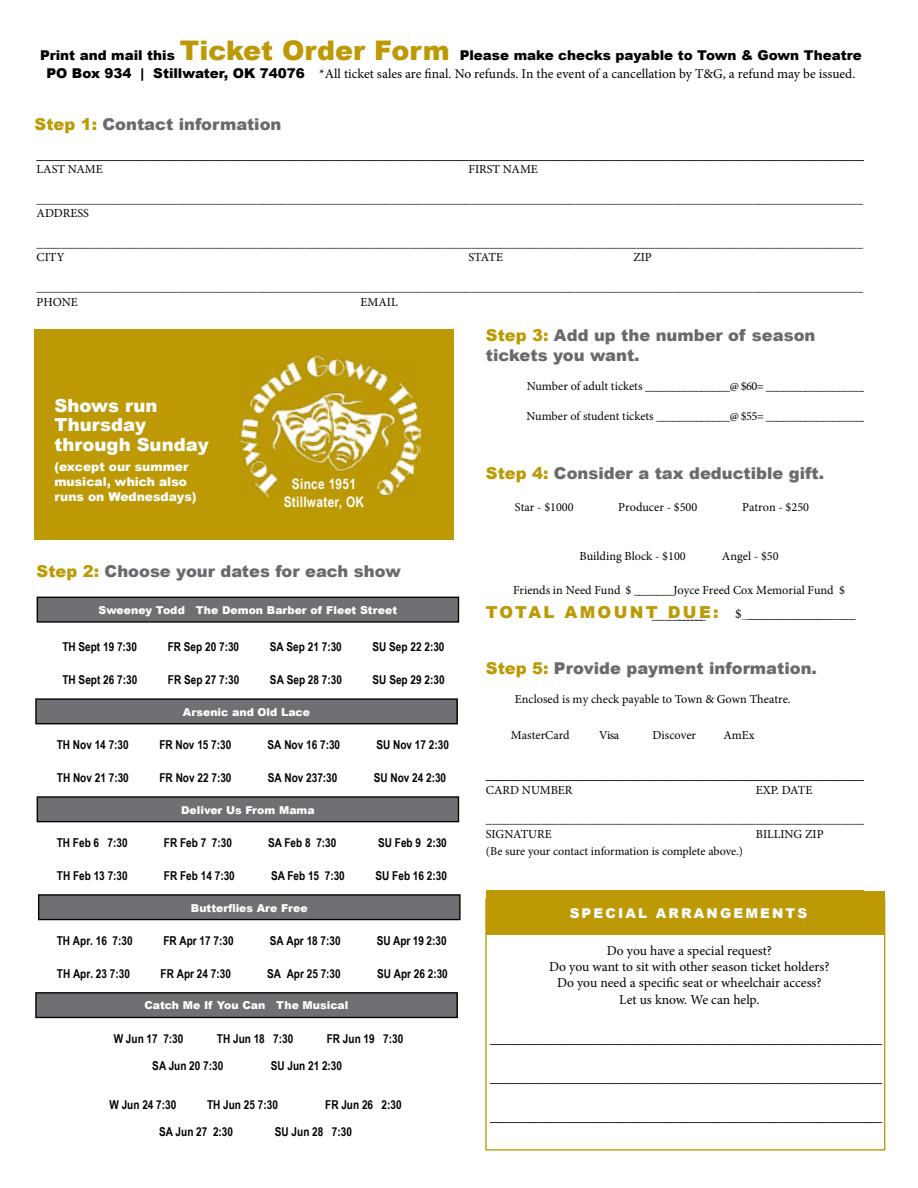
<style>
.page{position:relative;width:918px;height:1188px;background:#fff}
.page>*{position:absolute;margin:0;border:0;box-sizing:border-box;transform-origin:0 0}
.t1{font:900 18px/19.5px "Arial";color:#fff}
.t2{font:900 16.5px "Arial";letter-spacing:.14em;color:#bd9a05}
.t3{font:16.35px "Minion Pro";color:#000}
.t4{font:900 16.35px/19.6px "Arial";color:#696a6d}
.t5{font:700 14.55px/17.4px "Arial Narrow";letter-spacing:.02em;color:#fff;text-align:center}
.t6{font:13.65px/16.4px "Minion Pro";color:#000;text-align:center}
.t7{font:13.5px "Minion Pro";color:#000}
.t8{font:900 13.5px "Arial";color:#000}
.t9{font:900 13.5px "Arial";letter-spacing:.16em;color:#fff}
.t10{font:12.3px/14.7px "Minion Pro";color:#000}
.t11{font:700 12.3px "Arial Narrow";color:#000}
.t12{font:900 12.3px/14.7px "Arial";color:#fff}
.t13{font:12px "Minion Pro";letter-spacing:-.005em;color:#000}
.t14{font:900 10.95px "Arial";color:#fff}
.s1{font-size:27px;color:#bd9a05}
.s2{font-family:"Arial";font-weight:900}
.s3{color:#bd9a05}
.s4{color:#737577}
</style>
<div class="page">
<div style="left:486px;top:891px;width:399px;height:44px;background:#bd9a05"></div>
<div style="left:485px;top:898px;width:400px;height:253px;border:1px solid #bd9a05"></div>
<div style="left:35px;top:330px;width:419px;height:210px;background:#bd9a05"></div>
<div style="left:37px;top:597px;width:422px;height:25px;background:#6f7073"></div>
<div style="left:37px;top:597px;width:422px;height:26px;border:1px solid #000"></div>
<div style="left:36px;top:699px;width:421px;height:25px;background:#6f7073"></div>
<div style="left:35px;top:698px;width:423px;height:26px;border:1px solid #000"></div>
<div style="left:37px;top:797px;width:422px;height:25px;background:#6f7073"></div>
<div style="left:37px;top:796px;width:422px;height:26px;border:1px solid #000"></div>
<div style="left:39px;top:895px;width:421px;height:25px;background:#6f7073"></div>
<div style="left:38px;top:894px;width:423px;height:26px;border:1px solid #000"></div>
<div style="left:36px;top:993px;width:421px;height:24px;background:#6f7073"></div>
<div style="left:35px;top:992px;width:423px;height:26px;border:1px solid #000"></div>
<img style="left:239px;top:356px;width:182px;height:140px">
<p class="t8" style="left:40px;top:45px;width:823px">Print and mail this <span class="s1">Ticket Order Form</span> Please make checks payable to Town &amp; Gown Theatre</p>
<p class="t7" style="left:46px;top:64px;width:810px"><span class="s2">PO Box 934 | Stillwater, OK 74076</span> *All ticket sales are final. No refunds. In the event of a cancellation by T&amp;G, a refund may be issued.</p>
<h3 class="t4" style="left:35px;top:114px;width:248px"><span class="s3">Step 1:</span> Contact information</h3>
<h3 class="t3" style="left:37px;top:142px;width:833px">__________________________________________________________________________________________________________</h3>
<p class="t10" style="left:37px;top:162px;width:68px">LAST NAME</p>
<p class="t10" style="left:469px;top:162px;width:71px">FIRST NAME</p>
<p class="t10" style="left:37px;top:191px;width:828px">_______________________________________________________________________________________________________________________________________<br>ADDRESS</p>
<p class="t10" style="left:37px;top:236px;width:828px">_______________________________________________________________________________________________________________________________________<br>CITY</p>
<p class="t10" style="left:469px;top:250px;width:36px">STATE</p>
<p class="t10" style="left:633px;top:250px;width:20px">ZIP</p>
<p class="t10" style="left:37px;top:280px;width:828px">_______________________________________________________________________________________________________________________________________<br>PHONE</p>
<p class="t10" style="left:361px;top:294px;width:39px">EMAIL</p>
<h1 class="t1" style="left:54px;top:395px;width:156px">Shows run<br>Thursday through Sunday</h1>
<p class="t12" style="left:54px;top:459px;width:144px">(except our summer musical, which also runs on Wednesdays)</p>
<p class="t5" style="left:284px;top:475px;width:82px">Since 1951<br>Stillwater, OK</p>
<h3 class="t4" style="left:37px;top:561px;width:366px"><span class="s3">Step 2:</span> Choose your dates for each show</h3>
<p class="t14" style="left:99px;top:602px;width:300px">Sweeney Todd The Demon Barber of Fleet Street</p>
<p class="t11" style="left:62px;top:638px;width:76px">TH Sept 19 7:30</p>
<p class="t11" style="left:168px;top:638px;width:73px">FR Sep 20 7:30</p>
<p class="t11" style="left:270px;top:638px;width:74px">SA Sep 21 7:30</p>
<p class="t11" style="left:373px;top:638px;width:74px">SU Sep 22 2:30</p>
<p class="t11" style="left:62px;top:670px;width:76px">TH Sept 26 7:30</p>
<p class="t11" style="left:168px;top:670px;width:73px">FR Sep 27 7:30</p>
<p class="t11" style="left:270px;top:670px;width:74px">SA Sep 28 7:30</p>
<p class="t11" style="left:373px;top:670px;width:74px">SU Sep 29 2:30</p>
<p class="t14" style="left:183px;top:704px;width:129px">Arsenic and Old Lace</p>
<p class="t11" style="left:57px;top:736px;width:73px">TH Nov 14 7:30</p>
<p class="t11" style="left:159px;top:736px;width:73px">FR Nov 15 7:30</p>
<p class="t11" style="left:268px;top:736px;width:74px">SA Nov 16 7:30</p>
<p class="t11" style="left:376px;top:736px;width:74px">SU Nov 17 2:30</p>
<p class="t11" style="left:57px;top:768px;width:73px">TH Nov 21 7:30</p>
<p class="t11" style="left:160px;top:768px;width:73px">FR Nov 22 7:30</p>
<p class="t11" style="left:268px;top:768px;width:71px">SA Nov 237:30</p>
<p class="t11" style="left:374px;top:768px;width:74px">SU Nov 24 2:30</p>
<p class="t14" style="left:181px;top:802px;width:135px">Deliver Us From Mama</p>
<p class="t11" style="left:57px;top:834px;width:72px">TH Feb 6 7:30</p>
<p class="t11" style="left:164px;top:834px;width:70px">FR Feb 7 7:30</p>
<p class="t11" style="left:268px;top:834px;width:70px">SA Feb 8 7:30</p>
<p class="t11" style="left:378px;top:834px;width:70px">SU Feb 9 2:30</p>
<p class="t11" style="left:57px;top:866px;width:72px">TH Feb 13 7:30</p>
<p class="t11" style="left:164px;top:866px;width:72px">FR Feb 14 7:30</p>
<p class="t11" style="left:271px;top:866px;width:75px">SA Feb 15 7:30</p>
<p class="t11" style="left:376px;top:866px;width:73px">SU Feb 16 2:30</p>
<p class="t14" style="left:191px;top:900px;width:118px">Butterflies Are Free</p>
<p class="t11" style="left:57px;top:932px;width:77px">TH Apr. 16 7:30</p>
<p class="t11" style="left:163px;top:932px;width:72px">FR Apr 17 7:30</p>
<p class="t11" style="left:270px;top:932px;width:72px">SA Apr 18 7:30</p>
<p class="t11" style="left:377px;top:932px;width:71px">SU Apr 19 2:30</p>
<p class="t11" style="left:57px;top:964px;width:75px">TH Apr. 23 7:30</p>
<p class="t11" style="left:161px;top:964px;width:72px">FR Apr 24 7:30</p>
<p class="t11" style="left:267px;top:964px;width:75px">SA Apr 25 7:30</p>
<p class="t11" style="left:377px;top:964px;width:72px">SU Apr 26 2:30</p>
<p class="t14" style="left:145px;top:998px;width:206px">Catch Me If You Can The Musical</p>
<p class="t11" style="left:114px;top:1030px;width:71px">W Jun 17 7:30</p>
<p class="t11" style="left:217px;top:1030px;width:78px">TH Jun 18 7:30</p>
<p class="t11" style="left:327px;top:1030px;width:78px">FR Jun 19 7:30</p>
<p class="t11" style="left:152px;top:1057px;width:73px">SA Jun 20 7:30</p>
<p class="t11" style="left:271px;top:1057px;width:73px">SU Jun 21 2:30</p>
<p class="t11" style="left:109px;top:1095px;width:68px">W Jun 24 7:30</p>
<p class="t11" style="left:207px;top:1095px;width:72px">TH Jun 25 7:30</p>
<p class="t11" style="left:325px;top:1095px;width:78px">FR Jun 26 2:30</p>
<p class="t11" style="left:159px;top:1122px;width:75px">SA Jun 27 2:30</p>
<p class="t11" style="left:275px;top:1122px;width:79px">SU Jun 28 7:30</p>
<h3 class="t4" style="left:486px;top:325px;width:331px"><span class="s3">Step 3:</span> Add up the number of season tickets you want.</h3>
<p class="t10" style="left:527px;top:379px;width:359px">Number of adult tickets _______________@ $60= _____________________</p>
<p class="t10" style="left:527px;top:409px;width:360px">Number of student tickets _____________@ $55= _____________________</p>
<h3 class="t4" style="left:486px;top:462px;width:340px"><span class="s3">Step 4:</span> Consider a tax deductible gift.</h3>
<p class="t10" style="left:515px;top:499px;width:60px">Star - $1000</p>
<p class="t10" style="left:618px;top:499px;width:81px">Producer - $500</p>
<p class="t10" style="left:742px;top:499px;width:68px">Patron - $250</p>
<p class="t10" style="left:580px;top:549px;width:108px">Building Block - $100</p>
<p class="t10" style="left:722px;top:549px;width:58px">Angel - $50</p>
<p class="t10" style="left:513px;top:582px;width:334px">Friends in Need Fund $ _______Joyce Freed Cox Memorial Fund $</p>
<h2 class="t2" style="left:486px;top:600px;width:234px">TOTAL AMOUNT DUE:</h2>
<p class="t10" style="left:652px;top:607px;width:55px">___________</p>
<p class="t7" style="left:735px;top:605px;width:122px">$<span class="s4">_</span>_____________<span class="s2">____</span></p>
<h3 class="t4" style="left:486px;top:658px;width:333px"><span class="s3">Step 5:</span> Provide payment information.</h3>
<p class="t10" style="left:515px;top:692px;width:277px">Enclosed is my check payable to Town &amp; Gown Theatre.</p>
<p class="t10" style="left:511px;top:728px;width:60px">MasterCard</p>
<p class="t10" style="left:599px;top:728px;width:22px">Visa</p>
<p class="t10" style="left:653px;top:728px;width:45px">Discover</p>
<p class="t10" style="left:723px;top:728px;width:33px">AmEx</p>
<h3 class="t3" style="left:486px;top:763px;width:394px">__________________________________________________</h3>
<p class="t10" style="left:486px;top:782px;width:88px">CARD NUMBER</p>
<p class="t10" style="left:756px;top:782px;width:58px">EXP. DATE</p>
<p class="t10" style="left:486px;top:812px;width:393px">________________________________________________________________<br>SIGNATURE</p>
<p class="t10" style="left:756px;top:826px;width:69px">BILLING ZIP</p>
<p class="t13" style="left:486px;top:843px;width:259px">(Be sure your contact information is complete above.)</p>
<p class="t9" style="left:570px;top:904px;width:239px">SPECIAL ARRANGEMENTS</p>
<p class="t6" style="left:549px;top:942px;width:282px">Do you have a special request?<br>Do you want to sit with other season ticket holders?<br>Do you need a specific seat or wheelchair access?<br>Let us know. We can help.</p>
<h3 class="t3" style="left:490px;top:1027px;width:394px">__________________________________________________</h3>
<h3 class="t3" style="left:490px;top:1066px;width:394px">__________________________________________________</h3>
<h3 class="t3" style="left:490px;top:1105px;width:394px">__________________________________________________</h3>
</div>
